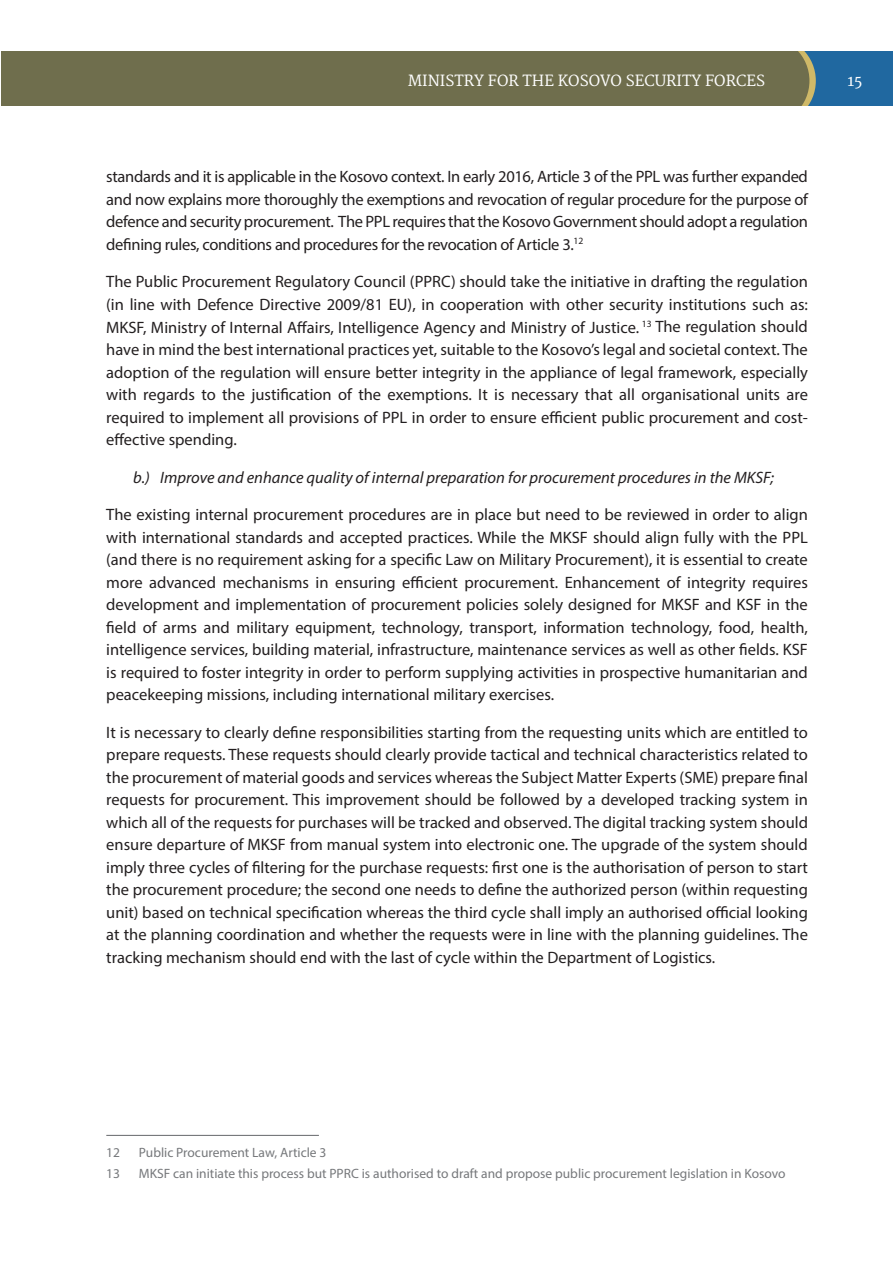
<style>
.page{position:relative;width:893px;height:1263px;background:#fff}
.page>*{position:absolute;margin:0;border:0;box-sizing:border-box;transform-origin:0 0}
.t1{font:16.5px/22.5px "Myriad Pro";color:#231f20;text-align:justify}
.t2{font:italic 16.5px "Myriad Pro";color:#231f20}
.t3{font:15px "Merriweather";color:#fff}
.t4{font:13.5px "Myriad Pro";color:#76787b}
</style>
<div class="page">
<div style="left:741px;top:37px;width:152px;height:88px;background:#2068a0"></div>
<div style="left:1px;top:28px;width:746px;height:110px;background:#6f6e4d"></div>
<svg style="left:727px;top:36px;width:89px;height:89px"></svg>
<div style="left:721px;top:36px;width:88px;height:89px;background:#6f6e4d;border-radius:50%"></div>
<div style="left:1px;top:0;width:892px;height:51px;background:#fff"></div>
<div style="left:1px;top:106px;width:892px;height:44px;background:#fff"></div>
<hr style="left:106px;top:1135px;width:213px;height:1px;background:#76787b">
<p class="t3" style="left:408px;top:72px;width:359px">MINISTRY FOR THE KOSOVO SECURITY FORCES</p>
<p class="t3" style="left:847px;top:72px;width:16px">15</p>
<p class="t1" style="left:106px;top:165px;width:703px">standards and it is applicable in the Kosovo context. In early 2016, Article 3 of the PPL was further expanded and now explains more thoroughly the exemptions and revocation of regular procedure for the purpose of defence and security procurement. The PPL requires that the Kosovo Government should adopt a regulation defining rules, conditions and procedures for the revocation of Article 3.<sup>12</sup></p>
<p class="t1" style="left:106px;top:270px;width:703px">The Public Procurement Regulatory Council (PPRC) should take the initiative in drafting the regulation (in line with Defence Directive 2009/81 EU), in cooperation with other security institutions such as:<br>MKSF, Ministry of Internal Affairs, Intelligence Agency and Ministry of Justice. <sup>13</sup> The regulation should have in mind the best international practices yet, suitable to the Kosovo’s legal and societal context. The adoption of the regulation will ensure better integrity in the appliance of legal framework, especially with regards to the justification of the exemptions. It is necessary that all organisational units are required to implement all provisions of PPL in order to ensure efficient public procurement and cost&shy;effective spending.</p>
<p class="t2" style="left:133px;top:467px;width:642px">b.) Improve and enhance quality of internal preparation for procurement procedures in the MKSF;</p>
<p class="t1" style="left:106px;top:503px;width:703px">The existing internal procurement procedures are in place but need to be reviewed in order to align with international standards and accepted practices. While the MKSF should align fully with the PPL (and there is no requirement asking for a specific Law on Military Procurement), it is essential to create more advanced mechanisms in ensuring efficient procurement. Enhancement of integrity requires development and implementation of procurement policies solely designed for MKSF and KSF in the field of arms and military equipment, technology, transport, information technology, food, health, intelligence services, building material, infrastructure, maintenance services as well as other fields. KSF is required to foster integrity in order to perform supplying activities in prospective humanitarian and peacekeeping missions, including international military exercises.</p>
<p class="t1" style="left:106px;top:721px;width:703px">It is necessary to clearly define responsibilities starting from the requesting units which are entitled to prepare requests. These requests should clearly provide tactical and technical characteristics related to the procurement of material goods and services whereas the Subject Matter Experts (SME) prepare final requests for procurement. This improvement should be followed by a developed tracking system in which all of the requests for purchases will be tracked and observed. The digital tracking system should ensure departure of MKSF from manual system into electronic one. The upgrade of the system should imply three cycles of filtering for the purchase requests: first one is the authorisation of person to start the procurement procedure; the second one needs to define the authorized person (within requesting unit) based on technical specification whereas the third cycle shall imply an authorised official looking at the planning coordination and whether the requests were in line with the planning guidelines. The tracking mechanism should end with the last of cycle within the Department of Logistics.</p>
<p class="t4" style="left:106px;top:1144px;width:15px">12</p>
<p class="t4" style="left:139px;top:1144px;width:189px">Public Procurement Law, Article 3</p>
<p class="t4" style="left:106px;top:1165px;width:15px">13</p>
<p class="t4" style="left:139px;top:1165px;width:648px">MKSF can initiate this process but PPRC is authorised to draft and propose public procurement legislation in Kosovo</p>
</div>
